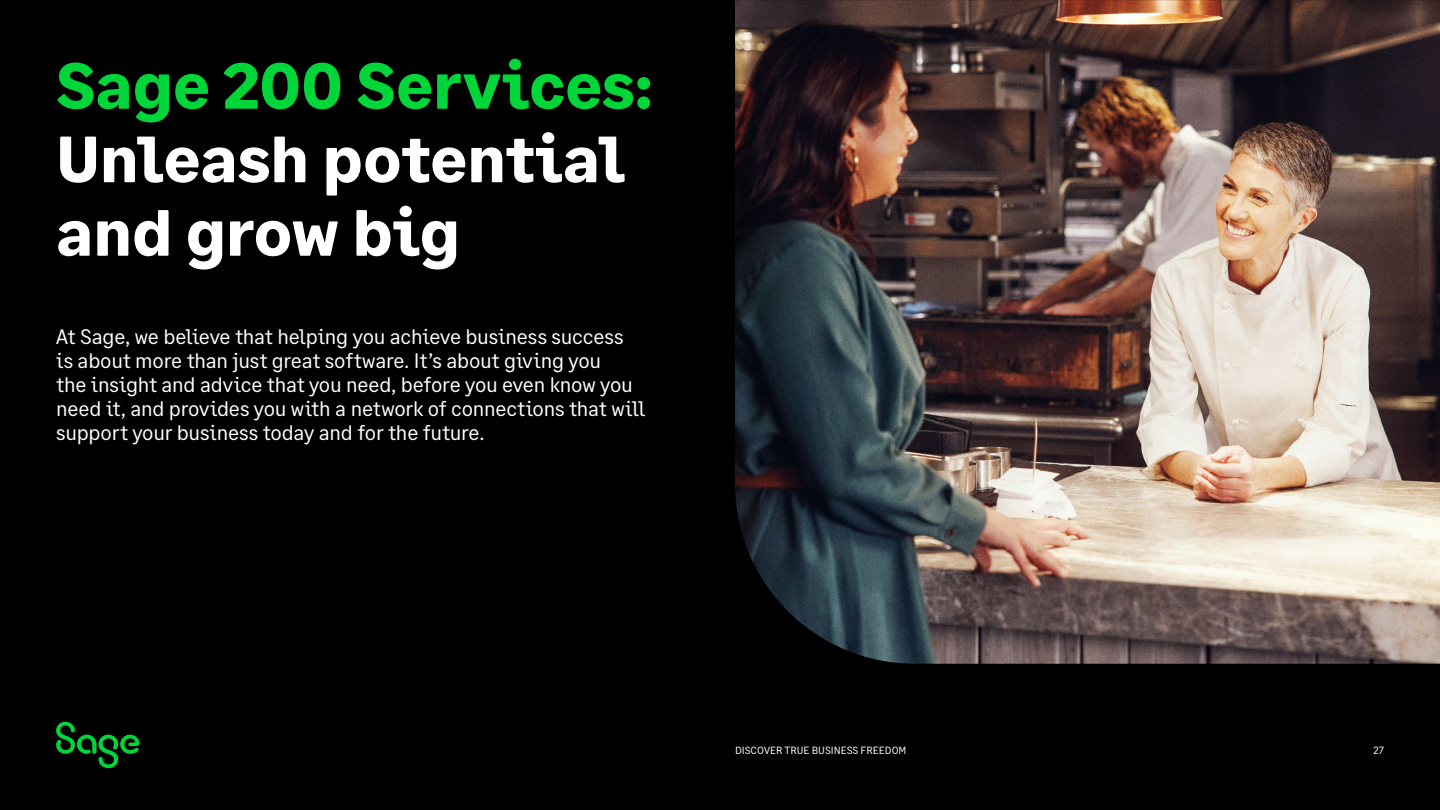
<style>
.page{position:relative;width:1440px;height:810px;background:#000}
.page>*{position:absolute;margin:0;border:0;box-sizing:border-box;transform-origin:0 0}
.H1_Large_Header{font:700 65.25px/73.5px "Sage Text";color:#fff}
.H1_Intro{font:21px/24px "Sage Text";letter-spacing:-.01em;color:#fff}
.t1{font:10.5px "Sage Text";color:#fff}
.s1{color:#00d639}
</style>
<div class="page">
<img style="left:735px;top:0;width:705px;height:664px">
<svg style="left:56px;top:722px;width:83px;height:46px"></svg>
<p class="H1_Large_Header" style="left:56px;top:50px;width:598px"><span class="s1">Sage 200 Services:<br></span>Unleash potential and grow big</p>
<p class="H1_Intro" style="left:56px;top:325px;width:590px">At Sage, we believe that helping you achieve business success is about more than just great software. It’s about giving you<br>the insight and advice that you need, before you even know you need it, and provides you with a network of connections that will support your business today and for the future.</p>
<p class="t1" style="left:735px;top:744px;width:14px">Disco</p>
<p class="t1" style="left:764px;top:744px;width:84px">ver true busi ness</p>
<p class="t1" style="left:861px;top:744px;width:14px">freedom</p>
</div>
